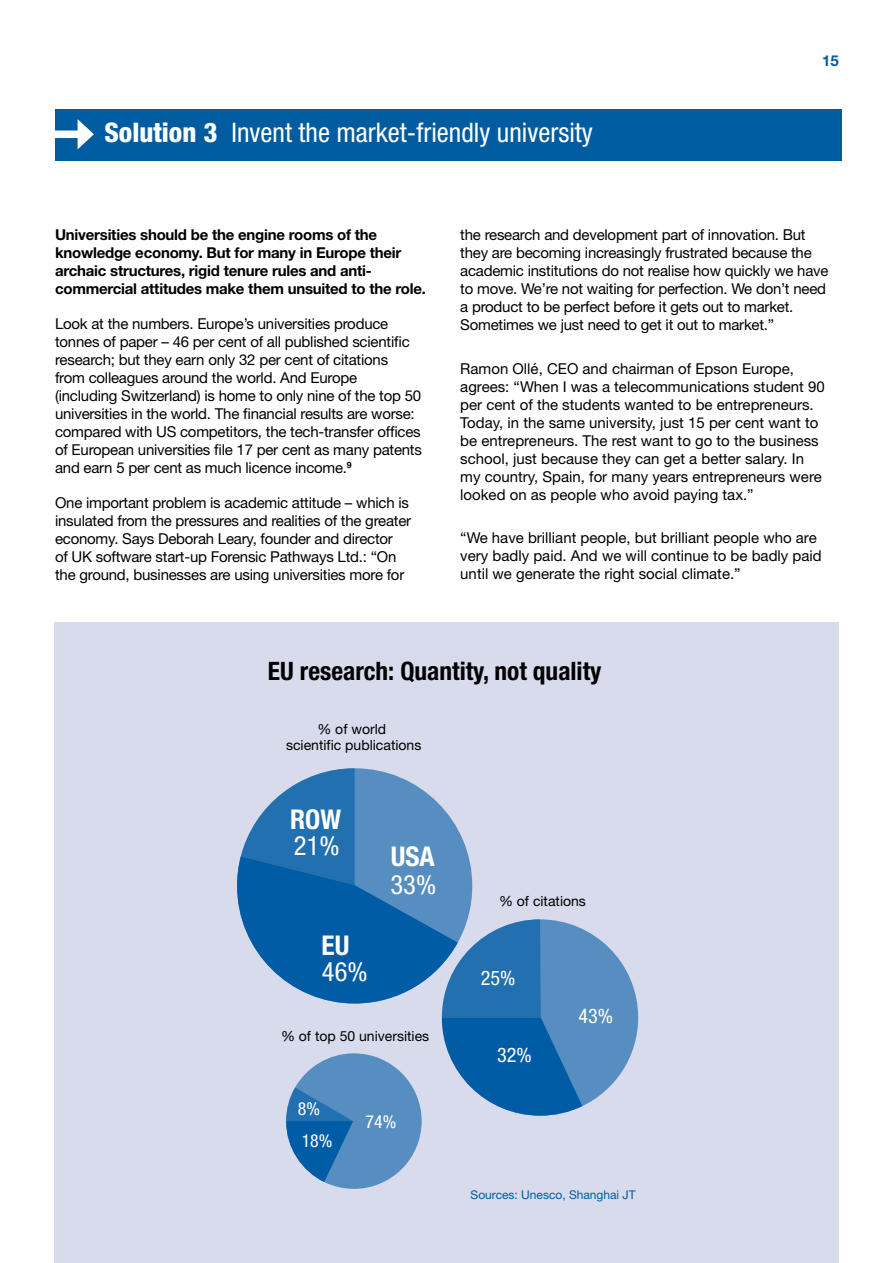
<style>
.page{position:relative;width:893px;height:1263px;background:#fff}
.page>*{position:absolute;margin:0;border:0;box-sizing:border-box;transform-origin:0 0}
.t1{font:700 condensed 27.3px "Helvetica Neue";color:#fff}
.t2{font:condensed 27px "Helvetica Neue";color:#fff}
.t3{font:condensed 26.55px "Helvetica Neue";color:#fff}
.t4{font:700 condensed 25.35px "Helvetica Neue";color:#000}
.t5{font:condensed 20.1px "Helvetica Neue";color:#fff}
.t6{font:condensed 18px "Helvetica Neue";color:#fff}
.t7{font:15px/18px "Helvetica Neue";letter-spacing:-.015em;color:#000}
.t8{font:700 15px/18px "Helvetica Neue";letter-spacing:-.015em;color:#000}
.t9{font:700 15px "Helvetica Neue";color:#005ca0}
.t10{font:13.95px/16.8px "Helvetica Neue";color:#000;text-align:center}
.t11{font:12px "Helvetica Neue";color:#005ca0}
.s1{font-weight:800}
</style>
<div class="page">
<div style="left:54px;top:622px;width:785px;height:641px;background:#d7dbec"></div>
<div style="left:55px;top:109px;width:787px;height:51px;background:#005ca0"></div>
<div style="left:46px;top:131px;width:38px;height:7px;background:#fff"></div>
<svg style="left:78px;top:119px;width:16px;height:30px"></svg>
<svg style="left:237px;top:768px;width:401px;height:421px"></svg>
<h2 class="t2" style="left:104px;top:117px;width:490px"><span class="s1">Solution 3</span> Invent the market-friendly university</h2>
<p class="t9" style="left:822px;top:51px;width:18px">15</p>
<p class="t8" style="left:55px;top:225px;width:372px">Universities should be the engine rooms of the knowledge economy. But for many in Europe their archaic structures, rigid tenure rules and anti&shy;commercial attitudes make them unsuited to the role.</p>
<p class="t7" style="left:55px;top:315px;width:368px">Look at the numbers. Europe’s universities produce tonnes of paper – 46 per cent of all published scientific research; but they earn only 32 per cent of citations<br>from colleagues around the world. And Europe (including Switzerland) is home to only nine of the top 50 universities in the world. The financial results are worse: compared with US competitors, the tech-transfer offices of European universities file 17 per cent as many patents and earn 5 per cent as much licence income.<sup>9</sup></p>
<p class="t7" style="left:55px;top:494px;width:358px">One important problem is academic attitude – which is insulated from the pressures and realities of the greater economy. Says Deborah Leary, founder and director<br>of UK software start-up Forensic Pathways Ltd.: “On the ground, businesses are using universities more for</p>
<p class="t7" style="left:460px;top:226px;width:370px">the research and development part of innovation. But they are becoming increasingly frustrated because the academic institutions do not realise how quickly we have to move. We’re not waiting for perfection. We don’t need a product to be perfect before it gets out to market.<br>Sometimes we just need to get it out to market.”</p>
<p class="t7" style="left:460px;top:359px;width:366px">Ramon Ollé, CEO and chairman of Epson Europe, agrees: “When I was a telecommunications student 90 per cent of the students wanted to be entrepreneurs.<br>Today, in the same university, just 15 per cent want to be entrepreneurs. The rest want to go to the business school, just because they can get a better salary. In my country, Spain, for many years entrepreneurs were looked on as people who avoid paying tax.”</p>
<p class="t7" style="left:460px;top:529px;width:363px">“We have brilliant people, but brilliant people who are very badly paid. And we will continue to be badly paid until we generate the right social climate.”</p>
<h3 class="t4" style="left:268px;top:656px;width:335px">EU research: Quantity, not quality</h3>
<p class="t10" style="left:286px;top:720px;width:137px">% of world<br>scientific publications</p>
<h1 class="t1" style="left:290px;top:802px;width:53px">ROW</h1>
<h3 class="t3" style="left:294px;top:830px;width:47px">21%</h3>
<h1 class="t1" style="left:322px;top:928px;width:29px">EU</h1>
<h3 class="t3" style="left:322px;top:956px;width:47px">46%</h3>
<h1 class="t1" style="left:391px;top:840px;width:45px">USA</h1>
<h3 class="t3" style="left:390px;top:869px;width:47px">33%</h3>
<p class="t10" style="left:281px;top:1028px;width:150px">% of top 50 universities</p>
<p class="t6" style="left:298px;top:1098px;width:24px">8%</p>
<p class="t6" style="left:302px;top:1130px;width:32px">18%</p>
<p class="t6" style="left:366px;top:1111px;width:32px">74%</p>
<p class="t10" style="left:499px;top:892px;width:88px">% of citations</p>
<h3 class="t5" style="left:481px;top:967px;width:36px">25%</h3>
<h3 class="t5" style="left:497px;top:1043px;width:36px">32%</h3>
<h3 class="t5" style="left:578px;top:1005px;width:36px">43%</h3>
<p class="t11" style="left:471px;top:1187px;width:167px">Sources: Unesco, Shanghai JT</p>
</div>
